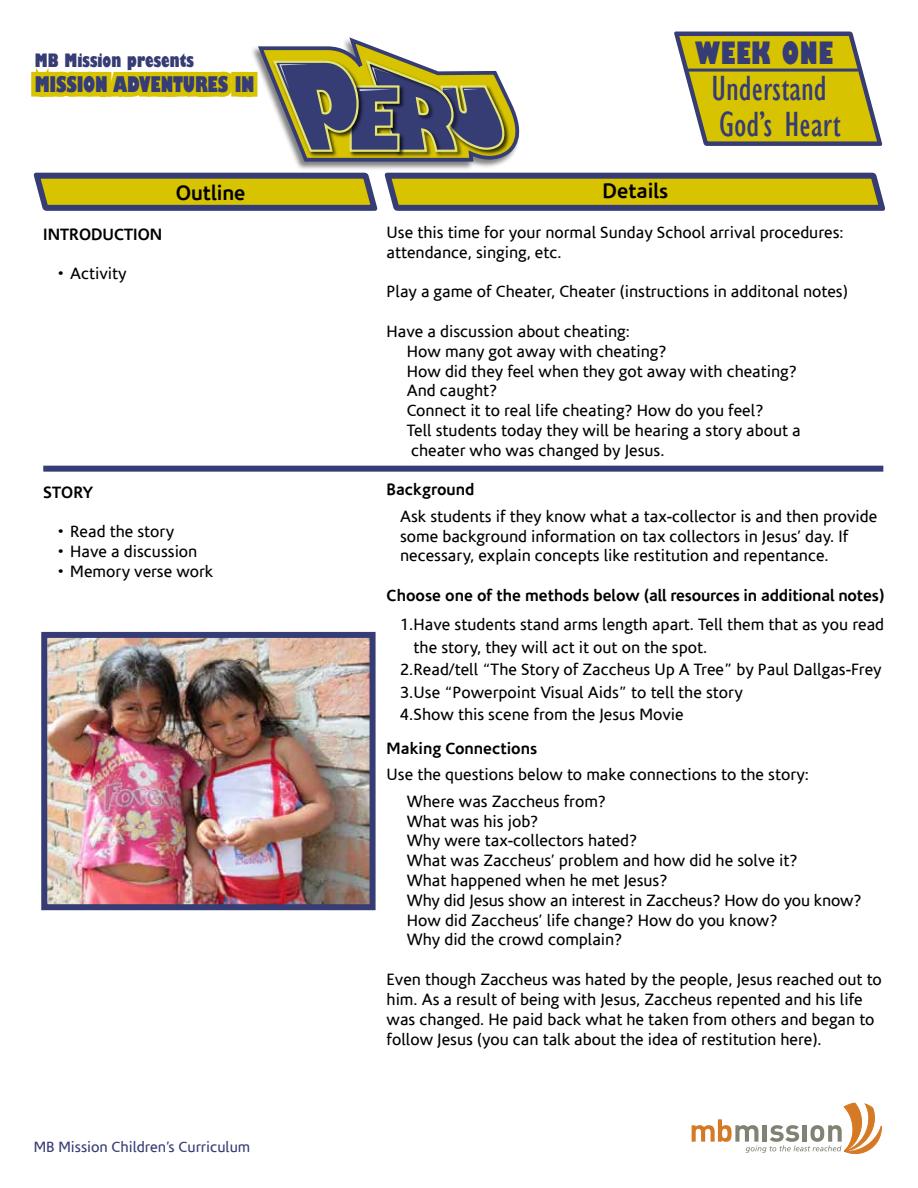
<style>
.page{position:relative;width:918px;height:1188px;background:#fff}
.page>*{position:absolute;margin:0;border:0;box-sizing:border-box;transform-origin:0 0}
.t1{font:condensed 36px/36px "Gill Sans";color:#363c74}
.t2{font:800 condensed 30px "Gill Sans";letter-spacing:.02em;color:#363c74}
.t3{font:800 condensed 21px "Gill Sans";letter-spacing:-.01em;color:#363c74}
.t4{font:700 21px "Corisande";color:#000}
.t5{font:800 condensed 18px "Gill Sans";color:#363c74}
.t6{font:16.5px/19.8px "Corisande";color:#000}
.t7{font:700 16.5px "Corisande";color:#000}
.t8{font:15px "Corisande";color:#363c74}
</style>
<div class="page">
<svg style="left:692px;top:1102px;width:190px;height:53px"></svg>
<svg style="left:33px;top:172px;width:852px;height:39px;background:#a69b31"></svg>
<img style="left:48px;top:639px;width:321px;height:264px">
<div style="left:41px;top:632px;width:335px;height:278px;border:6px solid #363c74"></div>
<div style="left:43px;top:466px;width:840px;height:6px;background:#363c74"></div>
<svg style="left:674px;top:31px;width:209px;height:115px;background:#cbbd34"></svg>
<hr style="left:686px;top:69px;width:172px;height:3px;background:#363c74">
<img style="left:296px;top:163px;width:207px;height:6px">
<svg style="left:31px;top:37px;width:489px;height:126px"></svg>
<p class="t5" style="left:35px;top:49px;width:161px">MB Mission presents</p>
<p class="t3" style="left:35px;top:71px;width:221px">MISSION ADVENTURES IN</p>
<p class="t7" style="left:43px;top:224px;width:121px">INTRODUCTION</p>
<p class="t6" style="left:57px;top:264px;width:71px">• Activity</p>
<p class="t4" style="left:176px;top:179px;width:71px">Outline</p>
<p class="t7" style="left:43px;top:482px;width:52px">STORY</p>
<p class="t6" style="left:57px;top:522px;width:119px">• Read the story</p>
<p class="t6" style="left:57px;top:542px;width:142px">• Have a discussion</p>
<p class="t6" style="left:57px;top:562px;width:158px">• Memory verse work</p>
<p class="t8" style="left:34px;top:1138px;width:218px">MB Mission Children’s Curriculum</p>
<h2 class="t2" style="left:695px;top:34px;width:140px">WEEK ONE</h2>
<h1 class="t1" style="left:712px;top:70px;width:131px">Understand<br>God’s Heart</h1>
<p class="t4" style="left:603px;top:178px;width:67px">Details</p>
<p class="t6" style="left:387px;top:223px;width:459px">Use this time for your normal Sunday School arrival procedures: attendance, singing, etc.</p>
<p class="t6" style="left:387px;top:282px;width:463px">Play a game of Cheater, Cheater (instructions in additonal notes)</p>
<p class="t6" style="left:407px;top:322px;width:395px;text-indent:-20px">Have a discussion about cheating:<br>How many got away with cheating?<br>How did they feel when they got away with cheating?<br>And caught?<br>Connect it to real life cheating? How do you feel?<br>Tell students today they will be hearing a story about a cheater who was changed by Jesus.</p>
<p class="t7" style="left:387px;top:479px;width:89px">Background</p>
<p class="t6" style="left:400px;top:507px;width:479px">Ask students if they know what a tax-collector is and then provide some background information on tax collectors in Jesus’ day. If necessary, explain concepts like restitution and repentance.</p>
<p class="t7" style="left:387px;top:585px;width:499px">Choose one of the methods below (all resources in additional notes)</p>
<p class="t6" style="left:400px;top:615px;width:486px">1.Have students stand arms length apart. Tell them that as you read</p>
<p class="t6" style="left:414px;top:638px;width:295px">the story, they will act it out on the spot.</p>
<p class="t6" style="left:400px;top:660px;width:483px">2.Read/tell “The Story of Zaccheus Up A Tree” by Paul Dallgas-Frey</p>
<p class="t6" style="left:400px;top:683px;width:344px">3.Use “Powerpoint Visual Aids” to tell the story</p>
<p class="t6" style="left:400px;top:705px;width:285px">4.Show this scene from the Jesus Movie</p>
<p class="t7" style="left:387px;top:737px;width:152px">Making Connections</p>
<p class="t6" style="left:407px;top:762px;width:404px;line-height:26.5px;text-indent:-20px">Use the questions below to make connections to the story:<br>Where was Zaccheus from?</p>
<p class="t6" style="left:407px;top:811px;width:456px">What was his job?<br>Why were tax-collectors hated?<br>What was Zaccheus’ problem and how did he solve it?<br>What happened when he met Jesus?<br>Why did Jesus show an interest in Zaccheus? How do you know?<br>How did Zaccheus’ life change? How do you know?<br>Why did the crowd complain?</p>
<p class="t6" style="left:387px;top:970px;width:497px">Even though Zaccheus was hated by the people, Jesus reached out to him. As a result of being with Jesus, Zaccheus repented and his life was changed. He paid back what he taken from others and began to follow Jesus (you can talk about the idea of restitution here).</p>
</div>
